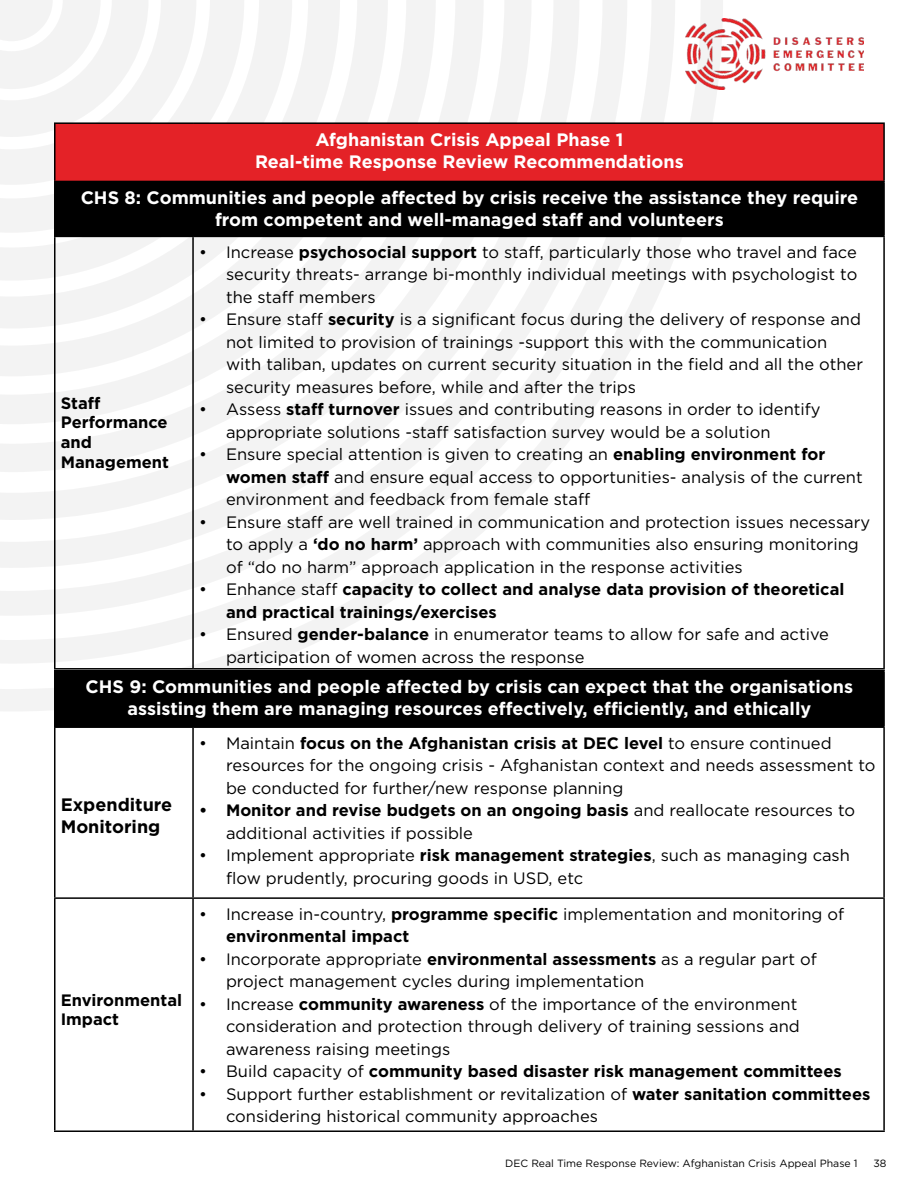
<style>
.page{position:relative;width:918px;height:1188px;background:#fff}
.page>*{position:absolute;margin:0;border:0;box-sizing:border-box;transform-origin:0 0}
.t1{font:700 18px/21.6px "Gotham";color:#fff;text-align:center}
.t2{font:700 18px/21.6px "Gotham";color:#000}
.t3{font:16.5px/22.5px "Gotham";color:#000}
.t4{font:700 16.5px/19.8px "Gotham";color:#000}
.t5{font:10.5px "Gotham";color:#000}
.s1{font-weight:700}
.s2{font-weight:400}
</style>
<div class="page">
<svg style="left:0;top:0;width:723px;height:711px"></svg>
<svg style="left:0;top:0;width:675px;height:664px"></svg>
<svg style="left:0;top:0;width:579px;height:568px"></svg>
<svg style="left:0;top:0;width:436px;height:424px;fill:#f3f3f3"></svg>
<svg style="left:0;top:0;width:340px;height:329px;fill:#f3f3f3"></svg>
<img style="left:685px;top:18px;width:179px;height:72px">
<div style="left:55px;top:671px;width:829px;height:56px;background:#000"></div>
<div style="left:55px;top:123px;width:829px;height:58px;background:#e42227"></div>
<div style="left:55px;top:181px;width:829px;height:55px;background:#000"></div>
<hr style="left:54px;top:670px;width:139px;height:1px;background:#000">
<hr style="left:54px;top:671px;width:2px;height:55px;background:#000">
<hr style="left:193px;top:670px;width:692px;height:1px;background:#000">
<hr style="left:883px;top:671px;width:2px;height:55px;background:#000">
<hr style="left:54px;top:726px;width:139px;height:2px;background:#000">
<hr style="left:54px;top:728px;width:2px;height:169px;background:#000">
<hr style="left:193px;top:726px;width:692px;height:2px;background:#000">
<hr style="left:192px;top:728px;width:2px;height:169px;background:#000">
<hr style="left:883px;top:728px;width:2px;height:169px;background:#000">
<hr style="left:54px;top:897px;width:139px;height:2px;background:#000">
<hr style="left:54px;top:899px;width:2px;height:231px;background:#000">
<hr style="left:193px;top:897px;width:692px;height:2px;background:#000">
<hr style="left:192px;top:899px;width:2px;height:231px;background:#000">
<hr style="left:883px;top:899px;width:2px;height:231px;background:#000">
<hr style="left:54px;top:1130px;width:139px;height:2px;background:#000">
<hr style="left:193px;top:1130px;width:692px;height:2px;background:#000">
<hr style="left:54px;top:122px;width:139px;height:2px;background:#000">
<hr style="left:54px;top:124px;width:2px;height:57px;background:#000">
<hr style="left:193px;top:122px;width:692px;height:2px;background:#000">
<hr style="left:883px;top:124px;width:2px;height:57px;background:#000">
<hr style="left:54px;top:181px;width:139px;height:1px;background:#000">
<hr style="left:54px;top:182px;width:2px;height:54px;background:#000">
<hr style="left:193px;top:181px;width:692px;height:1px;background:#000">
<hr style="left:883px;top:182px;width:2px;height:54px;background:#000">
<hr style="left:54px;top:236px;width:139px;height:1px;background:#000">
<hr style="left:54px;top:237px;width:2px;height:431px;background:#000">
<hr style="left:193px;top:236px;width:692px;height:1px;background:#000">
<hr style="left:192px;top:237px;width:2px;height:431px;background:#000">
<hr style="left:883px;top:237px;width:2px;height:431px;background:#000">
<hr style="left:54px;top:668px;width:139px;height:2px;background:#000">
<hr style="left:193px;top:668px;width:692px;height:2px;background:#000">
<p class="t1" style="left:255px;top:128px;width:430px;line-height:22.5px">Afghanistan Crisis Appeal Phase 1<br>Real-time Response Review Recommendations</p>
<p class="t1" style="left:81px;top:187px;width:779px">CHS 8: Communities and people affected by crisis receive the assistance they require from competent and well-managed staff and volunteers</p>
<p class="t3" style="left:226px;top:240px;width:633px;text-align:justify;text-indent:-27px">• Increase <span class="s1">psychosocial support</span> to staff, particularly those who travel and face security threats- arrange bi-monthly individual meetings with psychologist to the staff members</p>
<p class="t3" style="left:226px;top:308px;width:638px;text-indent:-27px">• Ensure staff <span class="s1">security</span> is a significant focus during the delivery of response and not limited to provision of trainings -support this with the communication with taliban, updates on current security situation in the field and all the other security measures before, while and after the trips</p>
<p class="t3" style="left:226px;top:398px;width:596px;text-indent:-27px">• Assess <span class="s1">staff turnover</span> issues and contributing reasons in order to identify appropriate solutions -staff satisfaction survey would be a solution</p>
<p class="t3" style="left:226px;top:443px;width:638px;text-indent:-27px">• Ensure special attention is given to creating an <span class="s1">enabling environment for women staff</span> and ensure equal access to opportunities- analysis of the current environment and feedback from female staff</p>
<p class="t3" style="left:226px;top:511px;width:646px;text-indent:-27px">• Ensure staff are well trained in communication and protection issues necessary to apply a <span class="s1">‘do no harm’</span> approach with communities also ensuring monitoring of “do no harm” approach application in the response activities</p>
<p class="t4" style="left:226px;top:578px;width:620px;line-height:22.5px;text-indent:-27px"><span class="s2">• Enhance staff</span> capacity to collect and analyse data provision of theoretical and practical trainings/exercises</p>
<p class="t3" style="left:226px;top:623px;width:605px;text-indent:-27px">• Ensured <span class="s1">gender-balance</span> in enumerator teams to allow for safe and active participation of women across the response</p>
<p class="t1" style="left:86px;top:676px;width:769px">CHS 9: Communities and people affected by crisis can expect that the organisations assisting them are managing resources effectively, efficiently, and ethically</p>
<p class="t4" style="left:61px;top:392px;width:110px">Staff<br>Performance and<br>Management</p>
<p class="t2" style="left:61px;top:793px;width:113px">Expenditure<br>Monitoring</p>
<p class="t4" style="left:61px;top:989px;width:123px">Environmental<br>Impact</p>
<p class="t3" style="left:226px;top:731px;width:651px;text-indent:-27px">• Maintain <span class="s1">focus on the Afghanistan crisis at DEC level</span> to ensure continued resources for the ongoing crisis - Afghanistan context and needs assessment to be conducted for further/new response planning</p>
<p class="t3" style="left:226px;top:799px;width:631px;text-indent:-27px"><span class="s1">• Monitor and revise budgets on an ongoing basis</span> and reallocate resources to additional activities if possible</p>
<p class="t3" style="left:226px;top:844px;width:625px;text-indent:-27px">• Implement appropriate <span class="s1">risk management strategies</span>, such as managing cash flow prudently, procuring goods in USD, etc</p>
<p class="t3" style="left:226px;top:902px;width:620px;text-indent:-27px">• Increase in-country, <span class="s1">programme specific</span> implementation and monitoring of <span class="s1">environmental impact</span></p>
<p class="t3" style="left:226px;top:947px;width:592px;text-indent:-27px">• Incorporate appropriate <span class="s1">environmental assessments</span> as a regular part of project management cycles during implementation</p>
<p class="t3" style="left:226px;top:992px;width:575px;text-indent:-27px">• Increase <span class="s1">community awareness</span> of the importance of the environment consideration and protection through delivery of training sessions and awareness raising meetings</p>
<p class="t4" style="left:199px;top:1061px;width:644px"><span class="s2">• Build capacity of</span> community based disaster risk management committees</p>
<p class="t3" style="left:226px;top:1082px;width:646px;text-indent:-27px">• Support further establishment or revitalization of <span class="s1">water sanitation committees </span>considering historical community approaches</p>
<p class="t5" style="left:505px;top:1157px;width:354px">DEC Real Time Response Review: Afghanistan Crisis Appeal Phase 1</p>
<p class="t5" style="left:873px;top:1157px;width:15px">38</p>
</div>
